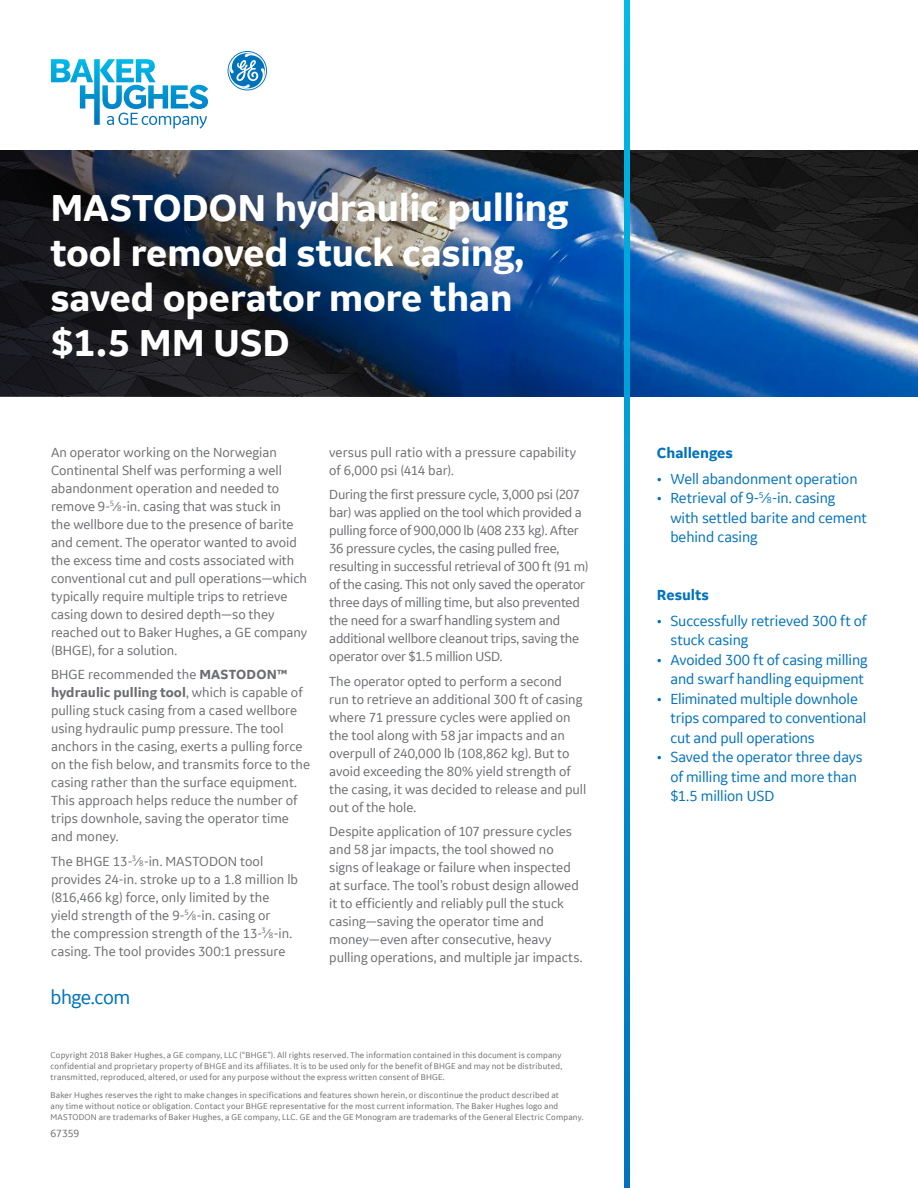
<style>
.page{position:relative;width:918px;height:1188px;background:#fff}
.page>*{position:absolute;margin:0;border:0;box-sizing:border-box;transform-origin:0 0}
._32pt_36-headline{font:700 40.5px/45px "GE Inspira Sans";letter-spacing:-.01em;color:#fff}
._18pt_22_cover_URL{font:21px "GE Inspira Sans";letter-spacing:-.025em;color:#0072bc}
.t1{font:15.75px/19.5px "GE Inspira Sans";letter-spacing:-.01em;color:#0072bc}
._10_5pt_13-callout_s{font:700 15.75px "GE Inspira Sans";letter-spacing:-.005em;color:#0072bc}
._9_5pt_12-body_text{font:14.25px/18px "GE Inspira Sans";color:#6c6d70}
._7_5pt_11-collateral{font:11.25px "GE Inspira Sans";letter-spacing:-.005em;color:#6c6d70}
._6pt_7_5-legal_footn{font:9px/11.2px "GE Inspira Sans";letter-spacing:.02em;color:#6c6d70;text-align:justify}
.s1{font-size:8.55px}
.s2{font-weight:700}
.s3{font-size:9.45px}
</style>
<div class="page">
<img style="left:598px;top:150px;width:320px;height:246px">
<img style="left:0;top:150px;width:598px;height:246px">
<svg style="left:624px;top:0;width:6px;height:1188px;background:#0094d1"></svg>
<svg style="left:51px;top:51px;width:216px;height:77px"></svg>
<p class="_32pt_36-headline" style="left:51px;top:185px;width:519px">MASTODON hydraulic pulling tool removed stuck casing, saved operator more than $1.5 MM USD</p>
<p class="_9_5pt_12-body_text" style="left:51px;top:443px;width:258px">An operator working on the Norwegian Continental Shelf was performing a well abandonment operation and needed to remove 9-<sup>5</sup>⁄<span class="s1">8</span>-in. casing that was stuck in<br>the wellbore due to the presence of barite and cement. The operator wanted to avoid the excess time and costs associated with conventional cut and pull operations—which typically require multiple trips to retrieve casing down to desired depth—so they reached out to Baker Hughes, a GE company (BHGE), for a solution.</p>
<p class="_9_5pt_12-body_text" style="left:51px;top:665px;width:261px">BHGE recommended the <span class="s2">MASTODON™ hydraulic pulling tool</span>, which is capable of pulling stuck casing from a cased wellbore using hydraulic pump pressure. The tool anchors in the casing, exerts a pulling force on the fish below, and transmits force to the casing rather than the surface equipment.<br>This approach helps reduce the number of trips downhole, saving the operator time and money.</p>
<p class="_9_5pt_12-body_text" style="left:51px;top:852px;width:249px">The BHGE 13-<sup>3</sup>⁄<span class="s1">8</span>-in. MASTODON tool provides 24-in. stroke up to a 1.8 million lb (816,466 kg) force, only limited by the yield strength of the 9-<sup>5</sup>⁄<span class="s1">8</span>-in. casing or<br>the compression strength of the 13-<sup>3</sup>⁄<span class="s1">8</span>-in. casing. The tool provides 300:1 pressure</p>
<p class="_18pt_22_cover_URL" style="left:51px;top:985px;width:81px">bhge.com</p>
<p class="_9_5pt_12-body_text" style="left:329px;top:443px;width:249px">versus pull ratio with a pressure capability of 6,000 psi (414 bar).</p>
<p class="_9_5pt_12-body_text" style="left:329px;top:485px;width:261px">During the first pressure cycle, 3,000 psi (207 bar) was applied on the tool which provided a pulling force of 900,000 lb (408 233 kg). After 36 pressure cycles, the casing pulled free, resulting in successful retrieval of 300 ft (91 m) of the casing. This not only saved the operator three days of milling time, but also prevented the need for a swarf handling system and additional wellbore cleanout trips, saving the operator over $1.5 million USD.</p>
<p class="_9_5pt_12-body_text" style="left:329px;top:672px;width:259px">The operator opted to perform a second<br>run to retrieve an additional 300 ft of casing where 71 pressure cycles were applied on the tool along with 58 jar impacts and an overpull of 240,000 lb (108,862 kg). But to avoid exceeding the 80% yield strength of the casing, it was decided to release and pull out of the hole.</p>
<p class="_9_5pt_12-body_text" style="left:329px;top:822px;width:255px">Despite application of 107 pressure cycles and 58 jar impacts, the tool showed no signs of leakage or failure when inspected at surface. The tool’s robust design allowed it to efficiently and reliably pull the stuck casing—saving the operator time and money—even after consecutive, heavy pulling operations, and multiple jar impacts.</p>
<p class="_6pt_7_5-legal_footn" style="left:51px;top:1049px;width:513px">Copyright 2018 Baker Hughes, a GE company, LLC (“BHGE”). All rights reserved. The information contained in this document is company confidential and proprietary property of BHGE and its affiliates. It is to be used only for the benefit of BHGE and may not be distributed, transmitted, reproduced, altered, or used for any purpose without the express written consent of BHGE.</p>
<p class="_6pt_7_5-legal_footn" style="left:51px;top:1089px;width:535px;text-align:left">Baker Hughes reserves the right to make changes in specifications and features shown herein, or discontinue the product described at<br>any time without notice or obligation. Contact your BHGE representative for the most current information. The Baker Hughes logo and<br>MASTODON are trademarks of Baker Hughes, a GE company, LLC. GE and the GE Monogram are trademarks of the General Electric Company.</p>
<p class="_7_5pt_11-collateral" style="left:51px;top:1126px;width:30px">67359</p>
<p class="_10_5pt_13-callout_s" style="left:657px;top:443px;width:78px">Challenges</p>
<p class="t1" style="left:657px;top:469px;width:202px">• Well abandonment operation</p>
<p class="t1" style="left:670px;top:488px;width:198px;text-indent:-14px">• Retrieval of 9-<sup>5</sup>⁄<span class="s3">8</span>-in. casing with settled barite and cement behind casing</p>
<p class="_10_5pt_13-callout_s" style="left:657px;top:585px;width:54px">Results</p>
<p class="t1" style="left:670px;top:610px;width:198px;text-indent:-14px">• Successfully retrieved 300 ft of stuck casing</p>
<p class="t1" style="left:657px;top:649px;width:212px;text-align:right">• Avoided 300 ft of casing milling and swarf handling equipment</p>
<p class="t1" style="left:670px;top:688px;width:198px;text-indent:-14px">• Eliminated multiple downhole trips compared to conventional cut and pull operations</p>
<p class="t1" style="left:670px;top:747px;width:194px;text-indent:-14px">• Saved the operator three days of milling time and more than $1.5 million USD</p>
</div>
